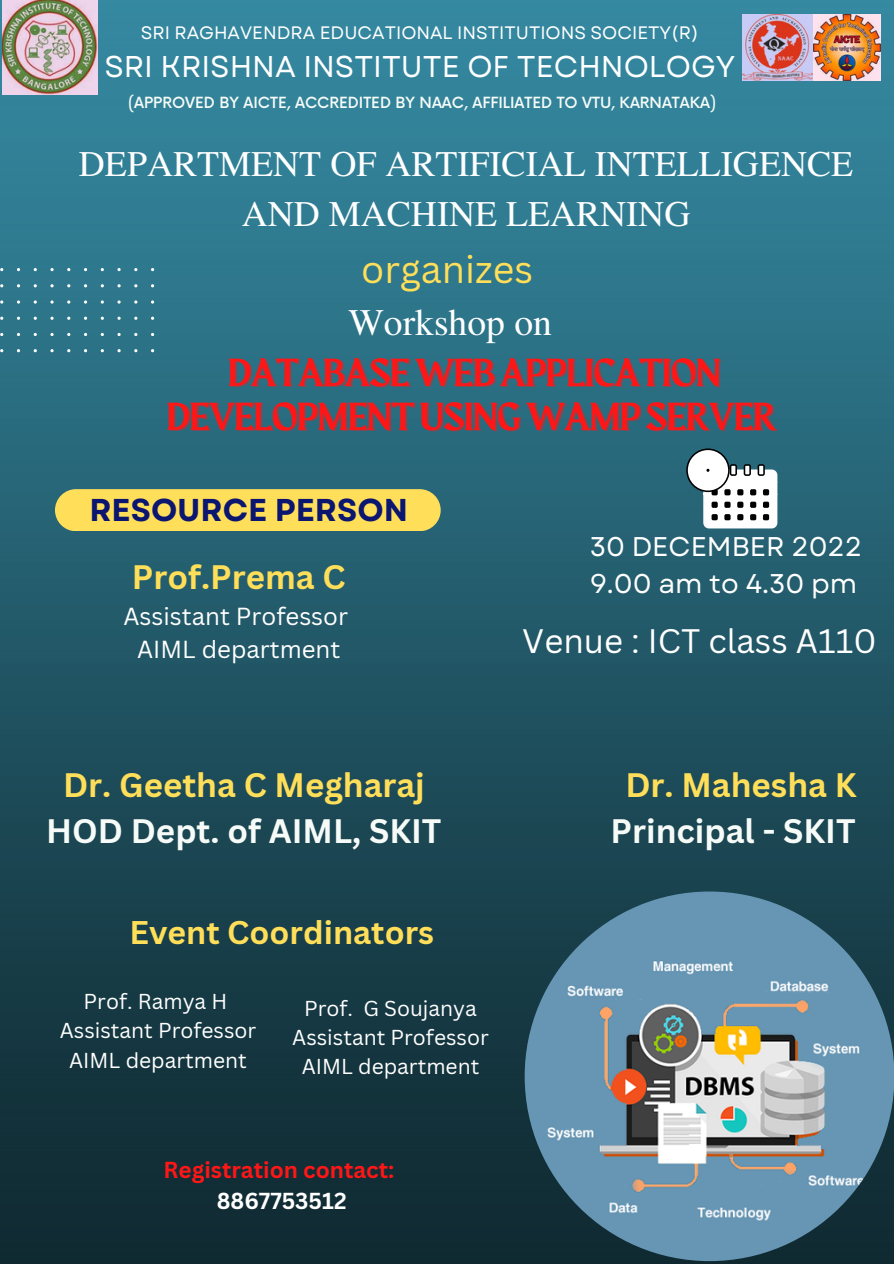
<style>
.page{position:relative;width:894px;height:1264px;background:#fff}
.page>*{position:absolute;margin:0;border:0;box-sizing:border-box;transform-origin:0 0}
.t1{font:39px/44px "Maragsa Display";color:#ff1616;text-align:center}
.t2{font:37.5px "Te X Gyre Termes";color:#fff}
.t3{font:37.5px "Canva Sans";color:#ffde59}
.t4{font:36px/49.5px "Te X Gyre Termes";color:#fff;text-align:center}
.t5{font:700 33px "Canva Sans";color:#ffde59}
.t6{font:700 33px "Canva Sans";color:#f6fbf8}
.t7{font:33px "Canva Sans";color:#fff}
.t8{font:700 31.95px "Canva Sans";color:#ffde59}
.t9{font:700 31.5px "Garet";color:#0a1670}
.t10{font:30px "Garet";color:#fff}
.t11{font:27px/37.2px "Garet";color:#fff}
.t12{font:24px/32.7px "Canva Sans";color:#fff;text-align:center}
.t13{font:700 22.5px "Canva Sans";color:#ff1616}
.t14{font:700 22.5px "Canva Sans";color:#fff}
.t15{font:21px/29.2px "Canva Sans";color:#fff;text-align:center}
.t16{font:18px "Garet";color:#fff}
.t17{font:500 15px "Now";color:#f6fbf8}
</style>
<div class="page">
<img style="left:0;top:0;width:893px;height:1263px">
<div style="left:55px;top:489px;width:385px;height:41px;background:#ffde59;border-radius:21px"></div>
<svg style="left:686px;top:448px;width:91px;height:80px"></svg>
<div style="left:0;top:268px;width:154px;height:84px;background:#2d758a"></div>
<img style="left:524px;top:891px;width:369px;height:369px;border-radius:50%">
<img style="left:3px;top:0;width:94px;height:95px">
<img style="left:742px;top:14px;width:138px;height:67px">
<p class="t16" style="left:141px;top:20px;width:559px">SRI RAGHAVENDRA EDUCATIONAL INSTITUTIONS SOCIETY(R)</p>
<h3 class="t10" style="left:104px;top:45px;width:632px">SRI KRISHNA INSTITUTE OF TECHNOLOGY</h3>
<p class="t17" style="left:128px;top:94px;width:589px">(APPROVED BY AICTE, ACCREDITED BY NAAC, AFFILIATED TO VTU, KARNATAKA)</p>
<h3 class="t4" style="left:79px;top:137px;width:775px">DEPARTMENT OF ARTIFICIAL INTELLIGENCE<br>AND MACHINE LEARNING</h3>
<h2 class="t3" style="left:361px;top:242px;width:173px">organizes</h2>
<h2 class="t2" style="left:348px;top:295px;width:205px">Workshop on</h2>
<h1 class="t1" style="left:167px;top:353px;width:610px">DATABASEWEBAPPLICATION<br>DEVELOPMENTUSINGWAMP SERVER</h1>
<h3 class="t9" style="left:89px;top:487px;width:320px">RESOURCE PERSON</h3>
<h3 class="t5" style="left:132px;top:554px;width:215px">Prof.Prema C</h3>
<p class="t12" style="left:123px;top:599px;width:226px">Assistant Professor<br>AIML department</p>
<p class="t11" style="left:589px;top:527px;width:274px">30 DECEMBER 2022<br>9.00 am to 4.30 pm</p>
<h3 class="t7" style="left:522px;top:617px;width:355px">Venue : ICT class A110</h3>
<h3 class="t5" style="left:63px;top:761px;width:363px">Dr. Geetha C Megharaj</h3>
<h3 class="t6" style="left:46px;top:808px;width:397px">HOD Dept. of AIML, SKIT</h3>
<h3 class="t8" style="left:129px;top:909px;width:306px">Event Coordinators</h3>
<p class="t15" style="left:60px;top:986px;width:198px">Prof. Ramya H<br>Assistant Professor<br>AIML department</p>
<p class="t15" style="left:292px;top:993px;width:198px">Prof. G Soujanya<br>Assistant Professor<br>AIML department</p>
<p class="t13" style="left:163px;top:1154px;width:232px">Registration contact:</p>
<p class="t14" style="left:217px;top:1184px;width:131px">8867753512</p>
<h3 class="t5" style="left:625px;top:761px;width:233px">Dr. Mahesha K</h3>
<h3 class="t6" style="left:610px;top:808px;width:246px">Principal - SKIT</h3>
</div>
